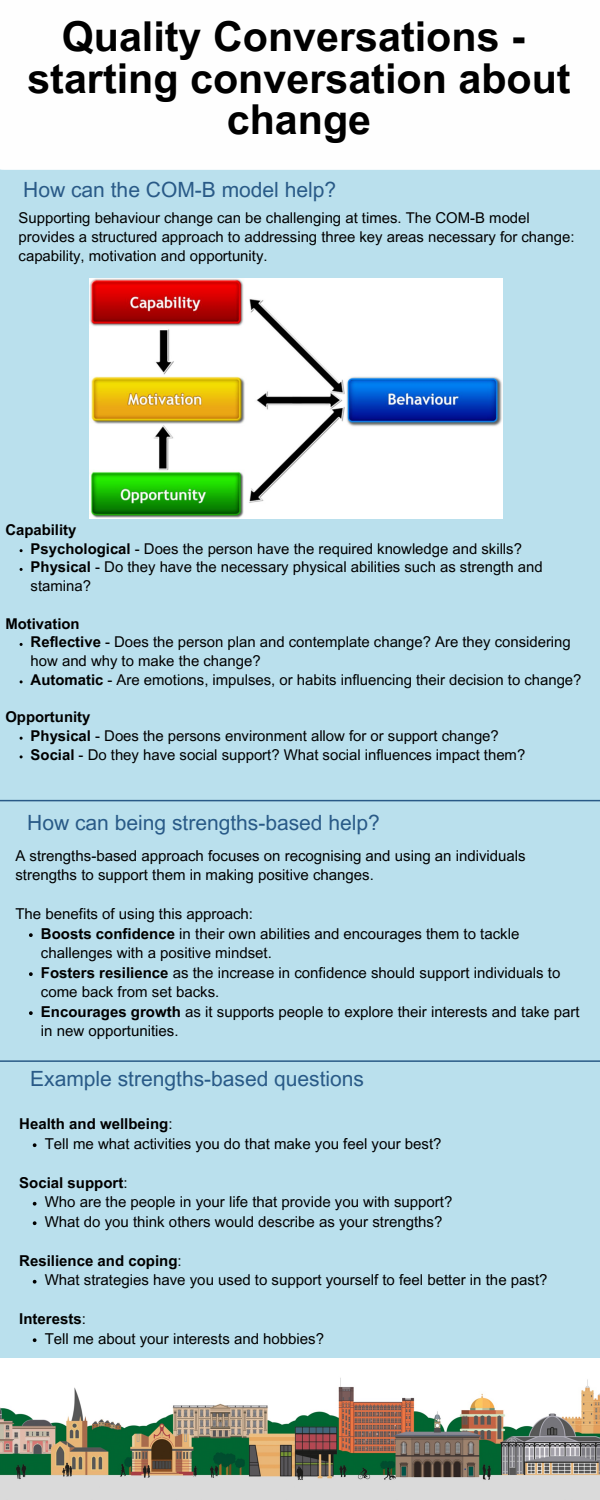
<style>
.page{position:relative;width:600px;height:1500px;background:#bae0ed}
.page>*{position:absolute;margin:0;border:0;box-sizing:border-box;transform-origin:0 0}
.t1{font:700 41.3px/41.2px "Arial MT Pro";color:#000;text-align:center}
.t2{font:21px "Arial MT Pro";color:#295a87}
.t3{font:15px/19.5px "Arial MT Pro";color:#000}
.t4{font:700 15px "Arial MT Pro";color:#000}
.t5{font:14.9px/18.8px "Arial MT Pro";color:#000}
.t6{font:700 14.9px "Arial MT Pro";color:#000}
.s1{font-weight:700}
.s2{font-weight:400}
</style>
<div class="page">
<hr style="left:0;top:800px;width:600px;height:1px;background:#295a87">
<img style="left:0;top:1359px;width:600px;height:141px">
<div style="left:0;top:0;width:600px;height:170px;background:#fefefe"></div>
<img style="left:90px;top:279px;width:412px;height:240px">
<svg style="left:29px;top:933px;width:4px;height:4px"></svg>
<svg style="left:29px;top:972px;width:4px;height:4px"></svg>
<svg style="left:29px;top:1011px;width:4px;height:4px"></svg>
<hr style="left:0;top:1060px;width:600px;height:2px;background:#295a87">
<svg style="left:33px;top:1143px;width:4px;height:4px"></svg>
<svg style="left:33px;top:1202px;width:4px;height:4px"></svg>
<svg style="left:33px;top:1221px;width:4px;height:4px"></svg>
<svg style="left:33px;top:1280px;width:4px;height:4px"></svg>
<svg style="left:33px;top:1338px;width:4px;height:4px"></svg>
<p class="t1" style="left:62px;top:21px;width:465px">Quality Conversations -</p>
<p class="t1" style="left:27px;top:63px;width:545px">starting conversation about change</p>
<p class="t2" style="left:23px;top:181px;width:314px">How can the COM-B model help?</p>
<p class="t5" style="left:19px;top:211px;width:557px">Supporting behaviour change can be challenging at times. The COM-B model provides a structured approach to addressing three key areas necessary for change: capability, motivation and opportunity.</p>
<p class="t6" style="left:5px;top:524px;width:73px">Capability</p>
<p class="t5" style="left:31px;top:541px;width:493px"><span class="s1">Psychological</span> - Does the person have the required knowledge and skills?</p>
<p class="t5" style="left:31px;top:560px;width:514px"><span class="s1">Physical</span> - Do they have the necessary physical abilities such as strength and stamina?</p>
<p class="t6" style="left:5px;top:618px;width:76px">Motivation</p>
<p class="t5" style="left:31px;top:635px;width:542px"><span class="s1">Reflective</span> - Does the person plan and contemplate change? Are they considering how and why to make the change?</p>
<p class="t5" style="left:31px;top:672px;width:552px"><span class="s1">Automatic</span> - Are emotions, impulses, or habits influencing their decision to change?</p>
<p class="t6" style="left:5px;top:712px;width:87px">Opportunity</p>
<p class="t5" style="left:31px;top:728px;width:470px"><span class="s1">Physical</span> - Does the persons environment allow for or support change?</p>
<p class="t5" style="left:31px;top:747px;width:496px"><span class="s1">Social</span> - Do they have social support? What social influences impact them?</p>
<p class="t2" style="left:27px;top:815px;width:354px">How can being strengths-based help?</p>
<p class="t3" style="left:15px;top:847px;width:512px">A strengths-based approach focuses on recognising and using an individuals strengths to support them in making positive changes.</p>
<p class="t3" style="left:15px;top:906px;width:239px">The benefits of using this approach:</p>
<p class="t3" style="left:41px;top:925px;width:480px"><span class="s1">Boosts confidence</span> in their own abilities and encourages them to tackle challenges with a positive mindset.</p>
<p class="t3" style="left:41px;top:964px;width:521px"><span class="s1">Fosters resilience</span> as the increase in confidence should support individuals to come back from set backs.</p>
<p class="t3" style="left:41px;top:1003px;width:540px"><span class="s1">Encourages growth</span> as it supports people to explore their interests and take part in new opportunities.</p>
<p class="t2" style="left:30px;top:1070px;width:335px">Example strengths-based questions</p>
<p class="t4" style="left:19px;top:1118px;width:155px">Health and wellbeing<span class="s2">:</span></p>
<p class="t3" style="left:45px;top:1135px;width:398px">Tell me what activities you do that make you feel your best?</p>
<p class="t4" style="left:19px;top:1177px;width:110px">Social support<span class="s2">:</span></p>
<p class="t3" style="left:45px;top:1194px;width:409px">Who are the people in your life that provide you with support?</p>
<p class="t3" style="left:45px;top:1213px;width:399px">What do you think others would describe as your strengths?</p>
<p class="t4" style="left:19px;top:1255px;width:164px">Resilience and coping<span class="s2">:</span></p>
<p class="t3" style="left:45px;top:1272px;width:504px">What strategies have you used to support yourself to feel better in the past?</p>
<p class="t4" style="left:19px;top:1313px;width:68px">Interests<span class="s2">:</span></p>
<p class="t3" style="left:45px;top:1330px;width:281px">Tell me about your interests and hobbies?</p>
</div>
